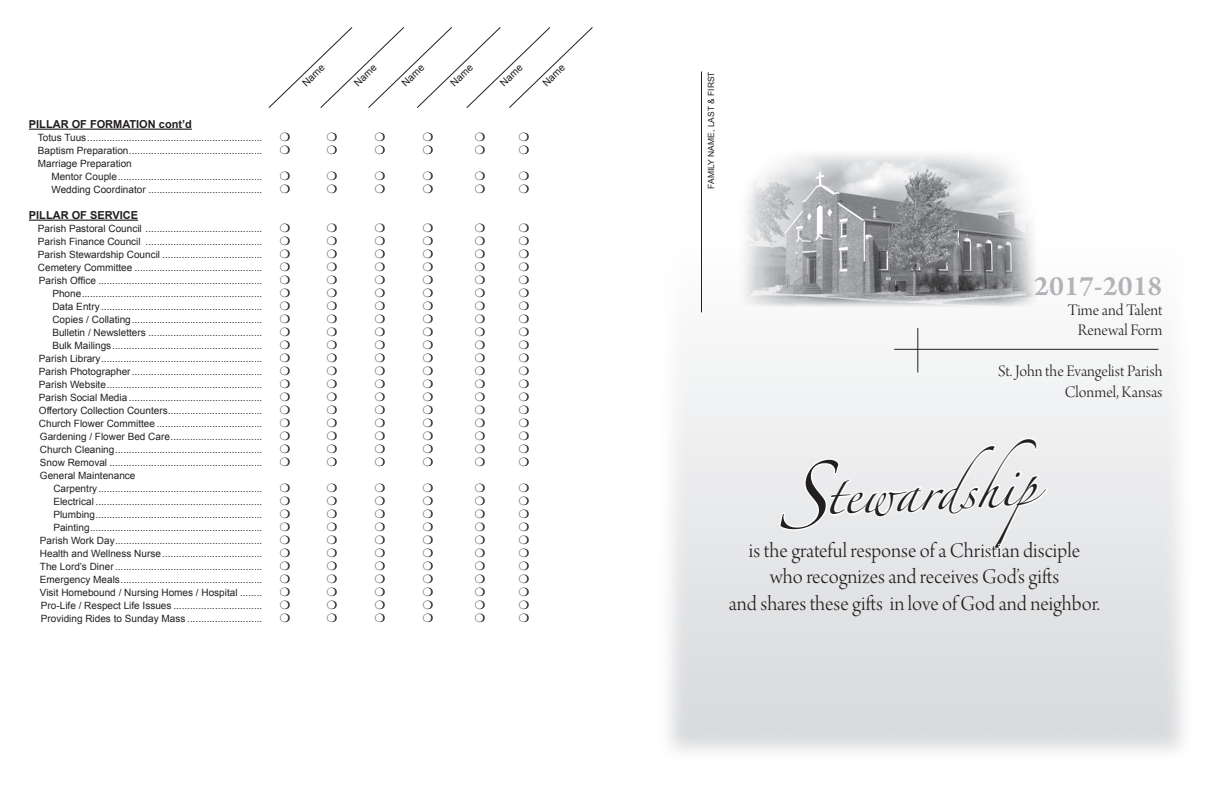
<style>
.page{position:relative;width:1224px;height:792px;background:#fff}
.page>*{position:absolute;margin:0;border:0;box-sizing:border-box;transform-origin:0 0}
.t1{font:35.6px "Zapfino";color:#231f20}
.t2{font:600 30px "Arno Pro";color:#b2b3b7}
.t3{font:22px "Arno Pro Light Display";color:#231f20}
.t4{font:17px "Arno Pro Light Display";color:#231f20}
.t5{font:700 11px "Arial";color:#231f20}
.t6{font:10px "Arial";color:#231f20}
.t7{font:8.5px "Arial";color:#231f20}
.s1{font-size:60.3px}
</style>
<div class="page">
<img style="left:668px;top:312px;width:516px;height:440px">
<hr style="left:894px;top:349px;width:265px;height:1px;background:#231f20">
<hr style="left:918px;top:328px;width:1px;height:44px;background:#231f20">
<hr style="left:701px;top:72px;width:1px;height:240px;background:#231f20">
<svg style="left:778px;top:390px;width:271px;height:231px"></svg>
<svg style="left:268px;top:27px;width:325px;height:81px"></svg>
<hr style="left:29px;top:129px;width:163px;height:1px;background:#231f20">
<hr style="left:29px;top:220px;width:109px;height:1px;background:#231f20">
<img style="left:743px;top:154px;width:294px;height:153px">
<p class="t5" style="left:29px;top:117px;width:164px">PILLAR OF FORMATION cont’d</p>
<p class="t6" style="left:38px;top:131px;width:226px">Totus Tuus...............................................................</p>
<p class="t6" style="left:38px;top:144px;width:226px">Baptism Preparation................................................</p>
<p class="t6" style="left:38px;top:157px;width:95px">Marriage Preparation</p>
<p class="t6" style="left:51px;top:170px;width:212px">Mentor Couple....................................................</p>
<p class="t6" style="left:51px;top:183px;width:212px">Wedding Coordinator .........................................</p>
<p class="t5" style="left:29px;top:208px;width:111px">PILLAR OF SERVICE</p>
<p class="t6" style="left:38px;top:222px;width:226px">Parish Pastoral Council ..........................................</p>
<p class="t6" style="left:38px;top:235px;width:226px">Parish Finance Council ..........................................</p>
<p class="t6" style="left:38px;top:248px;width:226px">Parish Stewardship Council ....................................</p>
<p class="t6" style="left:38px;top:261px;width:226px">Cemetery Committee ..............................................</p>
<p class="t6" style="left:39px;top:274px;width:225px">Parish Office ...........................................................</p>
<p class="t6" style="left:52px;top:287px;width:211px">Phone.................................................................</p>
<p class="t6" style="left:52px;top:300px;width:211px">Data Entry ..........................................................</p>
<p class="t6" style="left:52px;top:313px;width:211px">Copies / Collating...............................................</p>
<p class="t6" style="left:52px;top:326px;width:211px">Bulletin / Newsletters .........................................</p>
<p class="t6" style="left:52px;top:339px;width:211px">Bulk Mailings......................................................</p>
<p class="t6" style="left:39px;top:352px;width:225px">Parish Library..........................................................</p>
<p class="t6" style="left:39px;top:365px;width:225px">Parish Photographer...............................................</p>
<p class="t6" style="left:39px;top:378px;width:225px">Parish Website........................................................</p>
<p class="t6" style="left:39px;top:391px;width:225px">Parish Social Media ................................................</p>
<p class="t6" style="left:39px;top:404px;width:225px">Offertory Collection Counters..................................</p>
<p class="t6" style="left:39px;top:417px;width:225px">Church Flower Committee ......................................</p>
<p class="t6" style="left:40px;top:430px;width:224px">Gardening / Flower Bed Care.................................</p>
<p class="t6" style="left:40px;top:443px;width:224px">Church Cleaning.....................................................</p>
<p class="t6" style="left:40px;top:456px;width:224px">Snow Removal .......................................................</p>
<p class="t6" style="left:40px;top:469px;width:97px">General Maintenance</p>
<p class="t6" style="left:53px;top:482px;width:210px">Carpentry...........................................................</p>
<p class="t6" style="left:53px;top:495px;width:210px">Electrical ............................................................</p>
<p class="t6" style="left:53px;top:508px;width:210px">Plumbing............................................................</p>
<p class="t6" style="left:53px;top:521px;width:210px">Painting..............................................................</p>
<p class="t6" style="left:40px;top:534px;width:224px">Parish Work Day.....................................................</p>
<p class="t6" style="left:40px;top:547px;width:224px">Health and Wellness Nurse....................................</p>
<p class="t6" style="left:40px;top:560px;width:224px">The Lord’s Diner.....................................................</p>
<p class="t6" style="left:40px;top:573px;width:224px">Emergency Meals...................................................</p>
<p class="t6" style="left:40px;top:586px;width:224px">Visit Homebound / Nursing Homes / Hospital ........</p>
<p class="t6" style="left:41px;top:599px;width:223px">Pro-Life / Respect Life Issues ................................</p>
<p class="t6" style="left:41px;top:612px;width:223px">Providing Rides to Sunday Mass ...........................</p>
<p class="t6" style="left:299px;top:80px;width:28px;rotate:-44deg">Name</p>
<p class="t6" style="left:351px;top:80px;width:28px;rotate:-44deg">Name</p>
<p class="t6" style="left:399px;top:80px;width:28px;rotate:-44deg">Name</p>
<p class="t6" style="left:448px;top:80px;width:28px;rotate:-44deg">Name</p>
<p class="t6" style="left:497px;top:80px;width:28px;rotate:-44deg">Name</p>
<p class="t6" style="left:540px;top:80px;width:28px;rotate:-44deg">Name</p>
<p class="t7" style="left:706px;top:189px;width:119px;rotate:-90deg">FAMILY NAME, LAST &amp; FIRST</p>
<p class="t2" style="left:1034px;top:268px;width:130px">2017-2018</p>
<p class="t4" style="left:1068px;top:301px;width:96px">Time and Talent</p>
<p class="t4" style="left:1078px;top:321px;width:86px">Renewal Form</p>
<p class="t4" style="left:998px;top:362px;width:166px">St. John the Evangelist Parish</p>
<p class="t4" style="left:1065px;top:382px;width:99px">Clonmel, Kansas</p>
<p class="t1" style="left:775px;top:484px;width:261px;rotate:-3deg"><span class="s1">S</span>tewardship</p>
<p class="t3" style="left:749px;top:538px;width:333px">is the grateful response of a Christian disciple</p>
<p class="t3" style="left:770px;top:565px;width:291px">who recognizes and receives God’s gifts</p>
<p class="t3" style="left:729px;top:591px;width:373px">and shares these gifts in love of God and neighbor.</p>
</div>
